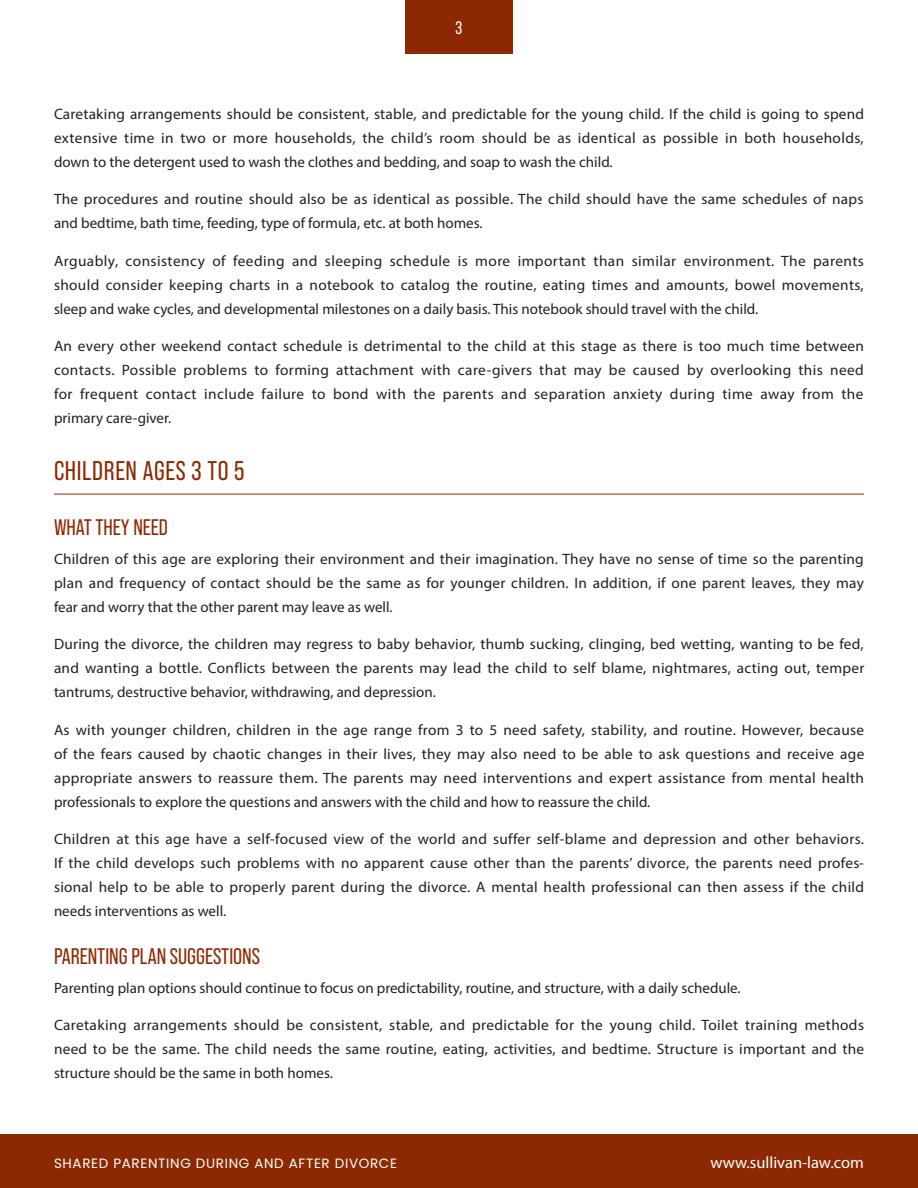
<style>
.page{position:relative;width:918px;height:1188px;background:#fff}
.page>*{position:absolute;margin:0;border:0;box-sizing:border-box;transform-origin:0 0}
.t1{font:27px "Bebas Neue Pro";letter-spacing:.025em;color:#8d2902}
.t2{font:22.5px "Bebas Neue Pro";color:#8d2902}
.t3{font:18px "Bebas Neue Pro";color:#fff}
.t4{font:16.5px "Myriad Pro";color:#fff}
.t5{font:15px/24px "Myriad Pro";color:#231f20;text-align:justify}
.t6{font:13.5px "Poppins";letter-spacing:.05em;color:#fff}
</style>
<div class="page">
<div style="left:405px;top:0;width:108px;height:54px;background:#8d2902"></div>
<div style="left:0;top:1134px;width:918px;height:54px;background:#8d2902"></div>
<hr style="left:54px;top:494px;width:810px;height:1px;background:#8d2902">
<p class="t3" style="left:456px;top:18px;width:8px">3</p>
<p class="t5" style="left:54px;top:102px;width:812px">Caretaking arrangements should be consistent, stable, and predictable for the young child. If the child is going to spend extensive time in two or more households, the child’s room should be as identical as possible in both households, down to the detergent used to wash the clothes and bedding, and soap to wash the child.</p>
<p class="t5" style="left:54px;top:187px;width:811px">The procedures and routine should also be as identical as possible. The child should have the same schedules of naps and bedtime, bath time, feeding, type of formula, etc. at both homes.</p>
<p class="t5" style="left:54px;top:249px;width:811px">Arguably, consistency of feeding and sleeping schedule is more important than similar environment. The parents should consider keeping charts in a notebook to catalog the routine, eating times and amounts, bowel movements, sleep and wake cycles, and developmental milestones on a daily basis. This notebook should travel with the child.</p>
<p class="t5" style="left:54px;top:334px;width:812px">An every other weekend contact schedule is detrimental to the child at this stage as there is too much time between contacts. Possible problems to forming attachment with care-givers that may be caused by overlooking this need for frequent contact include failure to bond with the parents and separation anxiety during time away from the primary care-giver.</p>
<h1 class="t1" style="left:54px;top:456px;width:192px">CHILDREN AGES 3 TO 5</h1>
<h2 class="t2" style="left:54px;top:515px;width:116px">WHAT THEY NEED</h2>
<p class="t5" style="left:54px;top:546px;width:811px">Children of this age are exploring their environment and their imagination. They have no sense of time so the parenting plan and frequency of contact should be the same as for younger children. In addition, if one parent leaves, they may fear and worry that the other parent may leave as well.</p>
<p class="t5" style="left:54px;top:632px;width:812px">During the divorce, the children may regress to baby behavior, thumb sucking, clinging, bed wetting, wanting to be fed, and wanting a bottle. Conflicts between the parents may lead the child to self blame, nightmares, acting out, temper tantrums, destructive behavior, withdrawing, and depression.</p>
<p class="t5" style="left:54px;top:717px;width:812px">As with younger children, children in the age range from 3 to 5 need safety, stability, and routine. However, because of the fears caused by chaotic changes in their lives, they may also need to be able to ask questions and receive age appropriate answers to reassure them. The parents may need interventions and expert assistance from mental health professionals to explore the questions and answers with the child and how to reassure the child.</p>
<p class="t5" style="left:54px;top:827px;width:812px">Children at this age have a self-focused view of the world and suffer self-blame and depression and other behaviors.<br>If the child develops such problems with no apparent cause other than the parents’ divorce, the parents need profes&shy;sional help to be able to properly parent during the divorce. A mental health professional can then assess if the child needs interventions as well.</p>
<h2 class="t2" style="left:54px;top:944px;width:208px">PARENTING PLAN SUGGESTIONS</h2>
<p class="t5" style="left:54px;top:975px;width:688px">Parenting plan options should continue to focus on predictability, routine, and structure, with a daily schedule.</p>
<p class="t5" style="left:54px;top:1013px;width:812px">Caretaking arrangements should be consistent, stable, and predictable for the young child. Toilet training methods need to be the same. The child needs the same routine, eating, activities, and bedtime. Structure is important and the structure should be the same in both homes.</p>
<p class="t6" style="left:54px;top:1156px;width:345px">SHARED PARENTING DURING AND AFTER DIVORCE</p>
<p class="t4" style="left:710px;top:1153px;width:155px">www.sullivan-law.com</p>
</div>
